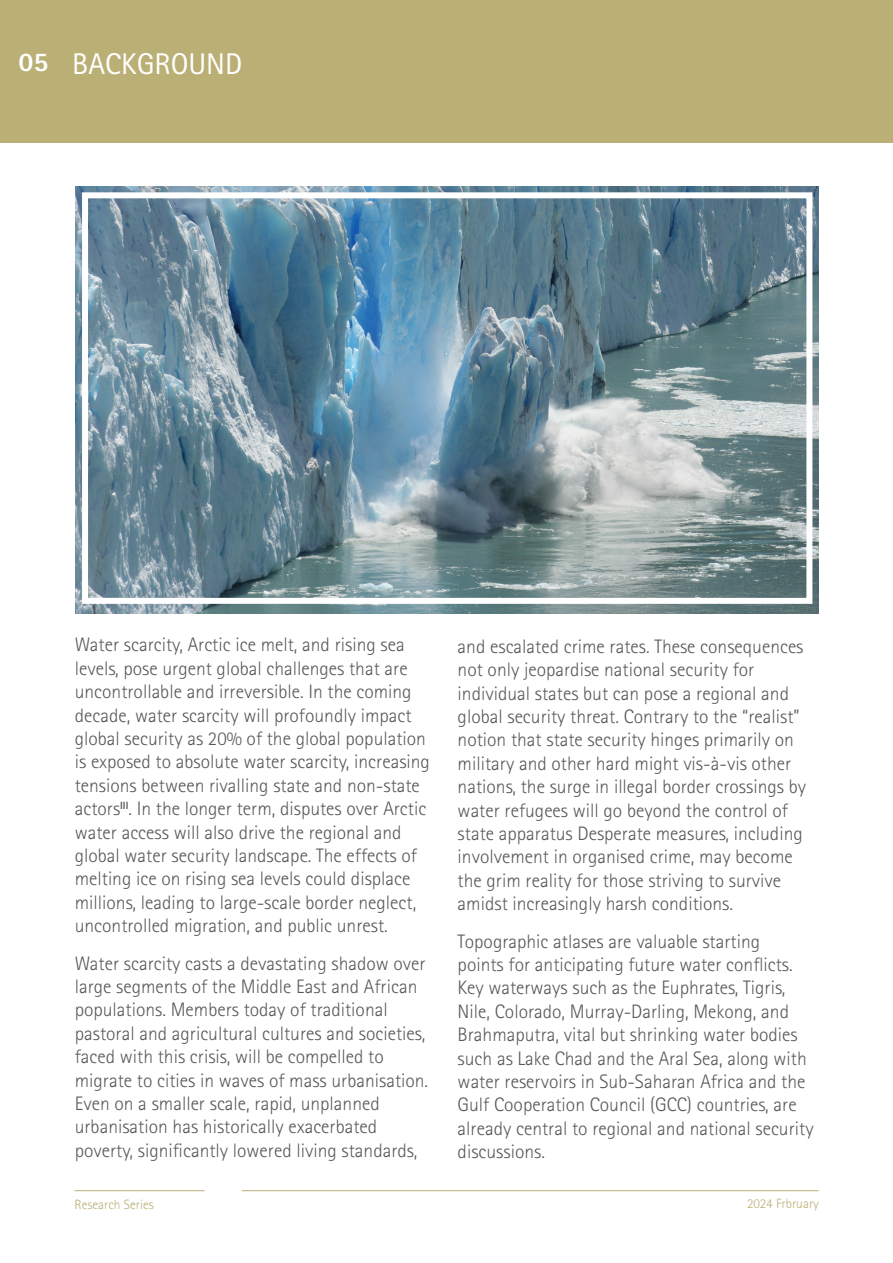
<style>
.page{position:relative;width:893px;height:1263px;background:#fff}
.page>*{position:absolute;margin:0;border:0;box-sizing:border-box;transform-origin:0 0}
.t1{font:30px "Rotis Sans Serif Std";color:#fff}
.t2{font:800 27px "Rotis Sans Serif Std";color:#fff}
.t3{font:300 19.5px/23.4px "Rotis Sans Serif Std";color:#57585a}
.t4{font:300 13.5px "Rotis Sans Serif Std";color:#baaf75}
</style>
<div class="page">
<div style="left:0;top:0;width:893px;height:143px;background:#baaf75"></div>
<img style="left:76px;top:186px;width:743px;height:428px">
<div style="left:82px;top:192px;width:730px;height:412px;border:6px solid #fff"></div>
<hr style="left:74px;top:1190px;width:131px;height:1px;background:#baaf75">
<hr style="left:242px;top:1190px;width:577px;height:1px;background:#baaf75">
<p class="t2" style="left:18px;top:45px;width:32px">05</p>
<p class="t1" style="left:72px;top:46px;width:172px">BACKGROUND</p>
<p class="t3" style="left:75px;top:633px;width:357px">Water scarcity, Arctic ice melt, and rising sea levels, pose urgent global challenges that are uncontrollable and irreversible. In the coming decade, water scarcity will profoundly impact global security as 20% of the global population is exposed to absolute water scarcity, increasing tensions between rivalling state and non-state actors<sup>III</sup>. In the longer term, disputes over Arctic water access will also drive the regional and global water security landscape. The effects of melting ice on rising sea levels could displace millions, leading to large-scale border neglect, uncontrolled migration, and public unrest.</p>
<p class="t3" style="left:75px;top:951px;width:355px">Water scarcity casts a devastating shadow over large segments of the Middle East and African populations. Members today of traditional pastoral and agricultural cultures and societies, faced with this crisis, will be compelled to migrate to cities in waves of mass urbanisation.<br>Even on a smaller scale, rapid, unplanned urbanisation has historically exacerbated poverty, significantly lowered living standards,</p>
<p class="t3" style="left:458px;top:634px;width:350px">and escalated crime rates. These consequences not only jeopardise national security for individual states but can pose a regional and global security threat. Contrary to the “realist” notion that state security hinges primarily on military and other hard might vis-à-vis other nations, the surge in illegal border crossings by water refugees will go beyond the control of state apparatus Desperate measures, including involvement in organised crime, may become the grim reality for those striving to survive amidst increasingly harsh conditions.</p>
<p class="t3" style="left:458px;top:929px;width:357px">Topographic atlases are valuable starting<br>points for anticipating future water conflicts.<br>Key waterways such as the Euphrates, Tigris, Nile, Colorado, Murray-Darling, Mekong, and Brahmaputra, vital but shrinking water bodies such as Lake Chad and the Aral Sea, along with water reservoirs in Sub-Saharan Africa and the Gulf Cooperation Council (GCC) countries, are already central to regional and national security discussions.</p>
<p class="t4" style="left:74px;top:1197px;width:81px">Research Series</p>
<p class="t4" style="left:747px;top:1195px;width:73px">2024 Frbruary</p>
</div>
